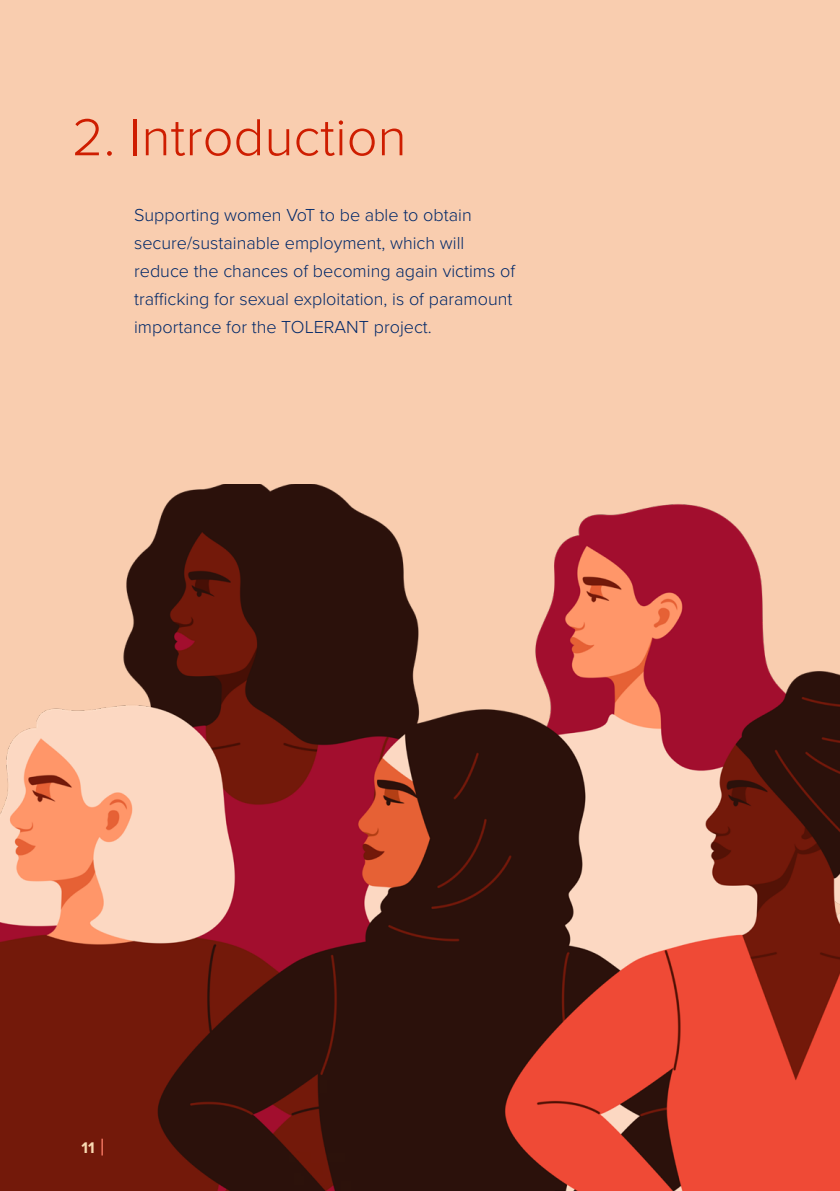
<style>
.page{position:relative;width:840px;height:1191px;background:#fff}
.page>*{position:absolute;margin:0;border:0;box-sizing:border-box;transform-origin:0 0}
.t1{font:300 54px "Proxima Nova";color:#ce1d00}
.t2{font:300 18px/28px "Proxima Nova";color:#012869}
.t3{font:700 16px "Proxima Nova";color:#f9dab3}
</style>
<div class="page">
<div style="left:0;top:0;width:839px;height:1191px;background:#f9cdaf"></div>
<img style="left:0;top:485px;width:839px;height:705px">
<svg style="left:101px;top:1138px;width:2px;height:17px"></svg>
<h1 class="t1" style="left:72px;top:97px;width:336px">2. Introduction</h1>
<p class="t2" style="left:134px;top:200px;width:382px">Supporting women VoT to be able to obtain secure/sustainable employment, which will reduce the chances of becoming again victims of trafficking for sexual exploitation, is of paramount importance for the TOLERANT project.</p>
<p class="t3" style="left:81px;top:1135px;width:15px">11</p>
</div>
